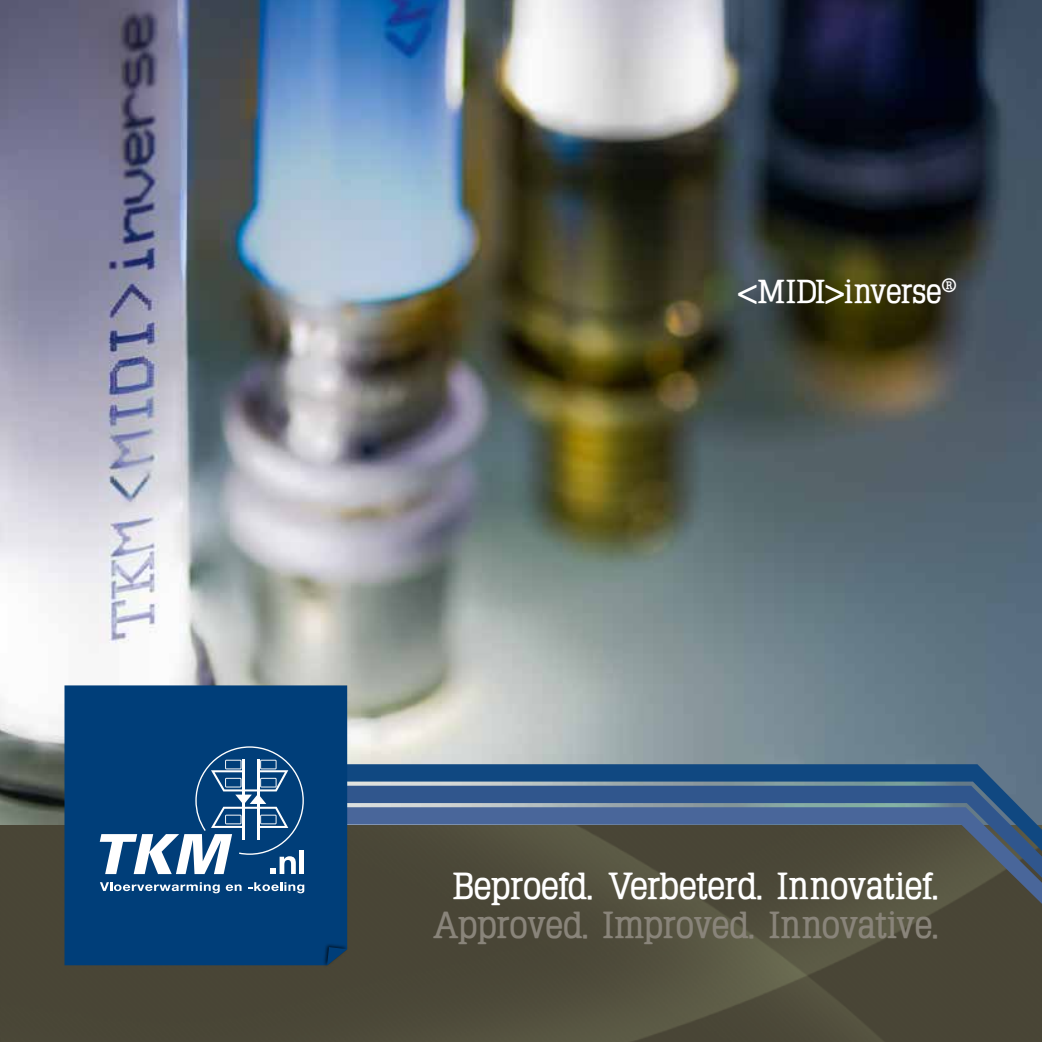
<style>
.page{position:relative;width:1042px;height:1042px;background:#fff}
.page>*{position:absolute;margin:0;border:0;box-sizing:border-box;transform-origin:0 0}
.t1{font:700 36.75px "Typo Latinserif";color:#fff}
.t2{font:700 36.75px "Typo Latinserif";color:#89847a}
.t3{font:700 32.38px "Typo Latinserif";color:#fff}
</style>
<div class="page">
<img style="left:0;top:0;width:1042px;height:825px">
<img style="left:0;top:825px;width:1042px;height:217px">
<svg style="left:347px;top:878px;width:695px;height:26px;background:#4f4c3c"></svg>
<svg style="left:347px;top:696px;width:695px;height:25px;background:#929fa2"></svg>
<svg style="left:347px;top:721px;width:695px;height:157px;background:#5c6e7d"></svg>
<div style="left:64px;top:685px;width:283px;height:280px;background:#003e79"></div>
<div style="left:322px;top:942px;width:27px;height:26px;background:#000;opacity:.75"></div>
<svg style="left:327px;top:947px;width:20px;height:18px"></svg>
<svg style="left:100px;top:882px;width:120px;height:11px"></svg>
<svg style="left:226px;top:884px;width:15px;height:7px"></svg>
<svg style="left:248px;top:882px;width:56px;height:11px"></svg>
<svg style="left:100px;top:746px;width:204px;height:128px"></svg>
<div style="left:299px;top:850px;width:5px;height:24px;background:#fff"></div>
<p class="t3" style="left:737px;top:273px;width:221px">&lt;MIDI&gt;inverse<sup>®</sup></p>
<p class="t1" style="left:453px;top:865px;width:489px">Beproefd. Verbeterd. Innovatief.</p>
<p class="t2" style="left:433px;top:904px;width:509px">Approved. Improved. Innovative.</p>
</div>
